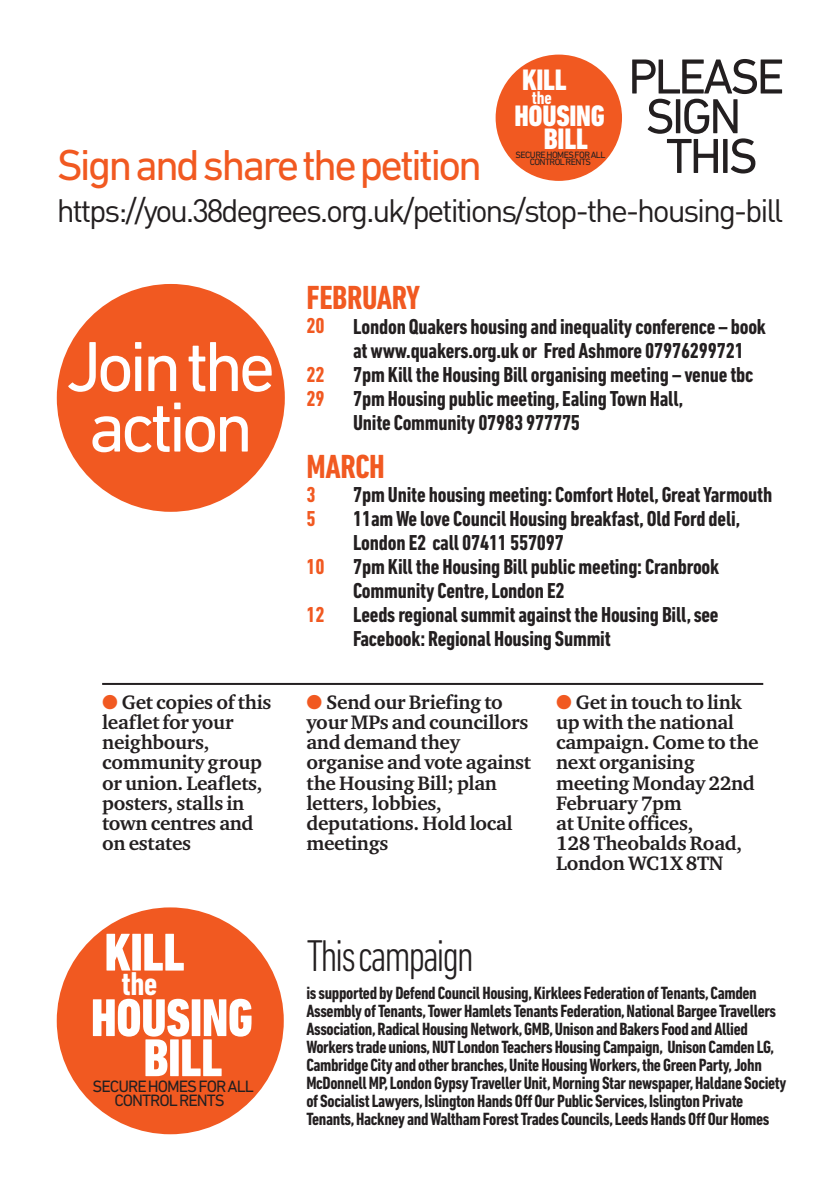
<style>
.page{position:relative;width:840px;height:1191px;background:#fff}
.page>*{position:absolute;margin:0;border:0;box-sizing:border-box;transform-origin:0 0}
.t1{font:72px/60.4px "DIN Next LT Pro";letter-spacing:-.065em;color:#fff;text-align:center}
.t2{font:800 condensed 54px/105.6px "DIN Next LT Pro";letter-spacing:-.01em;color:#fff}
.t3{font:50px/39.8px "DIN Next LT Pro";letter-spacing:-.065em;color:#231f20;text-align:center}
.t4{font:300 condensed 45.2px "DIN Next LT Pro";letter-spacing:-.055em;color:#231f20}
.t5{font:44px "DIN Next LT Pro";letter-spacing:-.065em;color:#f15921}
.t6{font:700 condensed 34px "DIN Next LT Pro";letter-spacing:-.01em;color:#f15921}
.t7{font:700 condensed 33.6px "DIN Next LT Pro";color:#fff}
.t8{font:32px "DIN";letter-spacing:-.07em;color:#231f20}
.t9{font:800 condensed 30.2px/58.8px "DIN Next LT Pro";letter-spacing:-.01em;color:#fff}
.t10{font:700 condensed 22px/24px "DIN Next LT Pro";letter-spacing:-.01em;color:#231f20}
.t11{font:700 condensed 22px "DIN Next LT Pro";letter-spacing:-.01em;color:#f15921}
.t12{font:700 20px/20px "Charter ITC Std";letter-spacing:-.015em;color:#231f20}
.t13{font:700 condensed 18.8px "DIN Next LT Pro";color:#fff}
.t14{font:700 condensed 18px/18px "DIN Next LT Pro";letter-spacing:-.02em;color:#231f20}
.t15{font:16.8px/13.8px "DIN Next LT Pro";letter-spacing:-.06em;color:#231f20;text-align:center}
.t16{font:9.4px/7.8px "DIN Next LT Pro";letter-spacing:-.06em;color:#231f20;text-align:center}
.s1{color:#f15921}
</style>
<div class="page">
<div style="left:57px;top:284px;width:228px;height:228px;background:#f15921;border-radius:50%"></div>
<div style="left:57px;top:907px;width:226px;height:227px;background:#f15921;border-radius:50%"></div>
<hr style="left:102px;top:683px;width:660px;height:2px;background:#231f20">
<div style="left:495px;top:55px;width:126px;height:126px;background:#f15921;border-radius:50%"></div>
<h3 class="t5" style="left:57px;top:150px;width:427px">Signandsharethepetition</h3>
<h3 class="t9" style="left:543px;top:53px;width:46px;text-indent:-22px">KILL<br>BILL</h3>
<p class="t13" style="left:531px;top:91px;width:21px">the</p>
<h3 class="t9" style="left:514px;top:89px;width:92px">HOUSING</h3>
<p class="t16" style="left:515px;top:151px;width:91px">SECUREHOMESFORALL<br>CONTROLRENTS</p>
<h3 class="t3" style="left:627px;top:61px;width:158px">PLEASE<br>SIGN<br>THIS</h3>
<h3 class="t8" style="left:57px;top:192px;width:727px">https://you.38degrees.org.uk/petitions/stop-the-housing-bill</h3>
<h1 class="t1" style="left:66px;top:343px;width:211px">Jointhe action</h1>
<h3 class="t6" style="left:306px;top:286px;width:115px">FEBRUARY</h3>
<p class="t11" style="left:306px;top:318px;width:20px">20</p>
<p class="t10" style="left:353px;top:316px;width:414px">London Quakers housing and inequalityconference – book atwww.quakers.org.uk or Fred Ashmore 07976299721</p>
<p class="t11" style="left:306px;top:366px;width:20px">22</p>
<p class="t10" style="left:353px;top:364px;width:401px">7pmKillthe Housing Bill organisingmeeting – venuetbc</p>
<p class="t11" style="left:306px;top:390px;width:20px">29</p>
<p class="t10" style="left:353px;top:388px;width:331px">7pmHousing publicmeeting,Ealing Town Hall,<br>Unite Community 07983 977775</p>
<h3 class="t6" style="left:306px;top:454px;width:80px">MARCH</h3>
<p class="t11" style="left:306px;top:486px;width:11px">3</p>
<p class="t10" style="left:353px;top:484px;width:420px">7pmUnite housingmeeting: Comfort Hotel, Great Yarmouth</p>
<p class="t11" style="left:306px;top:510px;width:11px">5</p>
<p class="t10" style="left:353px;top:508px;width:388px">11amWelove Council Housing breakfast, Old Ford deli,<br>London E2 call 07411 557097</p>
<p class="t11" style="left:306px;top:558px;width:20px">10</p>
<p class="t10" style="left:353px;top:556px;width:367px">7pmKillthe Housing Bill publicmeeting: Cranbrook<br>Community Centre,London E2</p>
<p class="t11" style="left:306px;top:606px;width:20px">12</p>
<p class="t10" style="left:353px;top:604px;width:367px">Leedsregionalsummitagainstthe Housing Bill,see<br>Facebook: Regional Housing Summit</p>
<p class="t12" style="left:102px;top:694px;width:171px"><span class="s1">●</span> Get copies of this leaflet for your neighbours, community group or union. Leaflets, posters, stalls in town centres and on estates</p>
<p class="t12" style="left:306px;top:694px;width:226px"><span class="s1">●</span> Send our Briefing to your MPs and councillors and demand they organise and vote against the Housing Bill; plan letters, lobbies, deputations. Hold local meetings</p>
<p class="t12" style="left:556px;top:694px;width:204px"><span class="s1">●</span> Get in touch to link up with the national campaign. Come to the next organising meeting Monday 22nd<br>February 7pm<br>at Unite offices,<br>128 Theobalds Road,<br>London WC1X 8TN</p>
<h2 class="t2" style="left:143px;top:904px;width:81px;text-indent:-39px">KILL<br>BILL</h2>
<h3 class="t7" style="left:121px;top:972px;width:37px">the</h3>
<h2 class="t2" style="left:91px;top:969px;width:164px">HOUSING</h2>
<p class="t15" style="left:92px;top:1081px;width:162px">SECUREHOMESFORALL<br>CONTROLRENTS</p>
<h3 class="t4" style="left:306px;top:940px;width:168px">Thiscampaign</h3>
<p class="t14" style="left:306px;top:985px;width:481px">issupported by Defend Council Housing,KirkleesFederation of Tenants,Camden Assembly of Tenants,Tower Hamlets TenantsFederation,National Bargee Travellers Association,Radical HousingNetwork,GMB,Unison and BakersFood and Allied Workerstrade unions,NUT London Teachers Housing Campaign, Unison Camden LG, Cambridge Cityand other branches,Unite HousingWorkers,the Green Party,John McDonnellMP,London Gypsy Traveller Unit,Morning Star newspaper,Haldane Society of SocialistLawyers,Islington Hands Off Our Public Services,Islington Private Tenants,HackneyandWalthamForest Trades Councils,Leeds Hands Off Our Homes</p>
</div>
